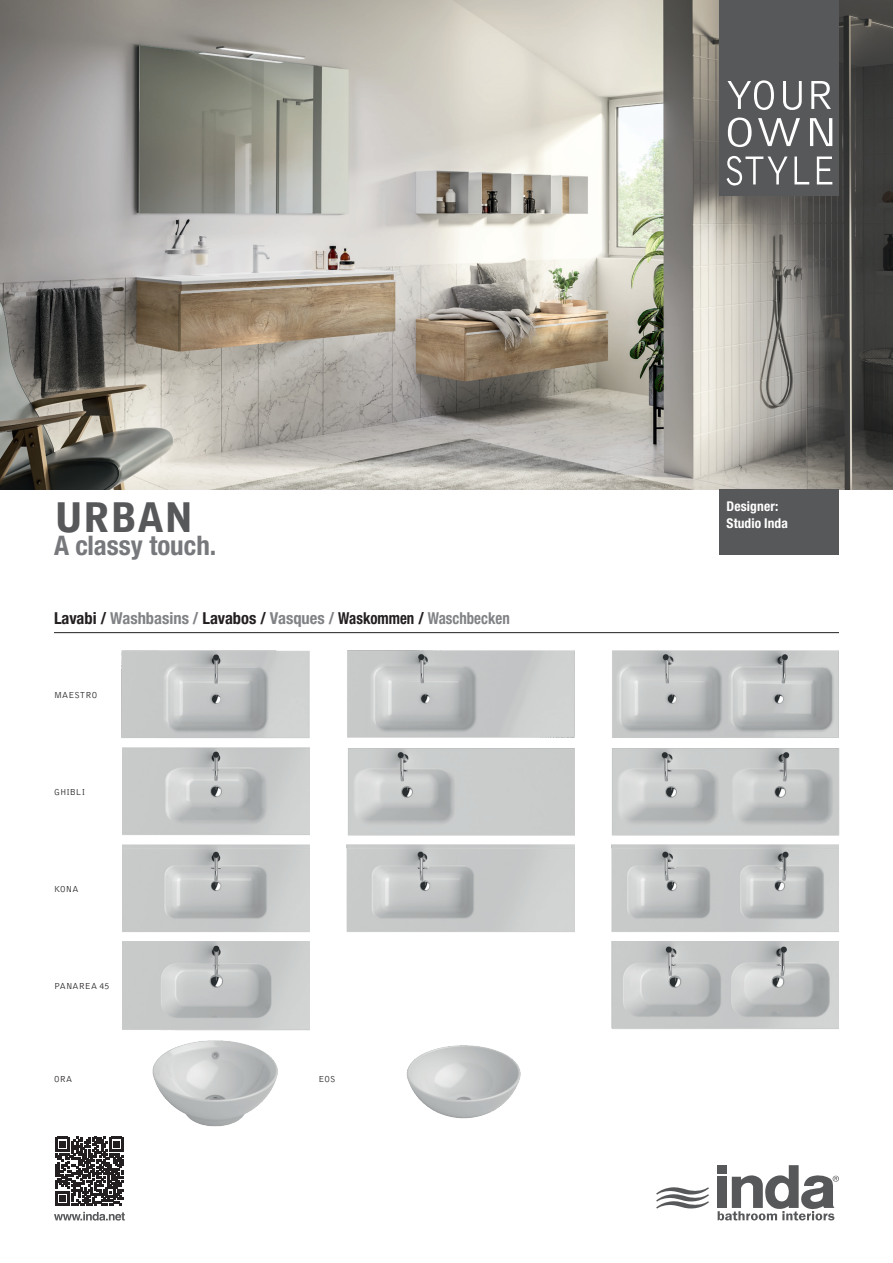
<style>
.page{position:relative;width:893px;height:1263px;background:#fff}
.page>*{position:absolute;margin:0;border:0;box-sizing:border-box;transform-origin:0 0}
.t1{font:900 40.5px "Bell Gothic Std";color:#57585a}
.t2{font:700 condensed 27px "Helvetica Neue LT Std";color:#76787b}
.t3{font:700 condensed 16.5px "Helvetica Neue LT Std";color:#808285}
.t4{font:700 condensed 13.5px/16.5px "Helvetica Neue LT Std";letter-spacing:.005em;color:#fff}
.t5{font:300 9px "Bell Gothic Std";letter-spacing:.01em;color:#231f20}
.s1{color:#231f20}
</style>
<div class="page">
<hr style="left:54px;top:632px;width:785px;height:1px;background:#231f20">
<svg style="left:656px;top:1187px;width:53px;height:22px"></svg>
<svg style="left:718px;top:1165px;width:121px;height:55px"></svg>
<img style="left:347px;top:650px;width:227px;height:88px">
<img style="left:121px;top:650px;width:189px;height:88px">
<img style="left:612px;top:650px;width:227px;height:88px">
<img style="left:0;top:0;width:893px;height:489px">
<svg style="left:54px;top:1212px;width:71px;height:8px"></svg>
<div style="left:720px;top:0;width:119px;height:196px;background:#57585a"></div>
<svg style="left:726px;top:156px;width:61px;height:29px"></svg>
<svg style="left:794px;top:157px;width:15px;height:27px"></svg>
<svg style="left:817px;top:157px;width:15px;height:27px"></svg>
<svg style="left:727px;top:80px;width:47px;height:30px"></svg>
<svg style="left:783px;top:81px;width:19px;height:29px"></svg>
<svg style="left:811px;top:81px;width:20px;height:28px"></svg>
<svg style="left:728px;top:118px;width:24px;height:29px"></svg>
<svg style="left:758px;top:118px;width:42px;height:28px"></svg>
<svg style="left:810px;top:118px;width:22px;height:28px"></svg>
<div style="left:720px;top:489px;width:119px;height:66px;background:#57585a"></div>
<img style="left:612px;top:748px;width:227px;height:88px">
<img style="left:122px;top:747px;width:188px;height:88px">
<img style="left:348px;top:748px;width:226px;height:88px">
<img style="left:346px;top:844px;width:228px;height:88px">
<img style="left:122px;top:844px;width:188px;height:88px">
<img style="left:611px;top:844px;width:228px;height:88px">
<img style="left:611px;top:941px;width:228px;height:88px">
<img style="left:122px;top:941px;width:188px;height:89px">
<img style="left:152px;top:1040px;width:126px;height:87px">
<img style="left:406px;top:1045px;width:115px;height:74px">
<svg style="left:55px;top:1137px;width:69px;height:69px"></svg>
<p class="t1" style="left:54px;top:494px;width:141px">URBAN</p>
<p class="t2" style="left:54px;top:529px;width:164px">A classy touch.</p>
<p class="t3" style="left:54px;top:608px;width:457px"><span class="s1">Lavabi /</span> Washbasins / <span class="s1">Lavabos /</span> Vasques / <span class="s1">Waskommen /</span> Waschbecken</p>
<p class="t5" style="left:54px;top:690px;width:45px">MAESTRO</p>
<p class="t5" style="left:54px;top:787px;width:33px">GHIBLI</p>
<p class="t5" style="left:54px;top:884px;width:26px">KONA</p>
<p class="t5" style="left:54px;top:981px;width:57px">PANAREA 45</p>
<p class="t5" style="left:54px;top:1074px;width:20px">ORA</p>
<p class="t5" style="left:318px;top:1074px;width:19px">EOS</p>
<p class="t4" style="left:726px;top:498px;width:63px">Designer:<br>Studio Inda</p>
</div>
